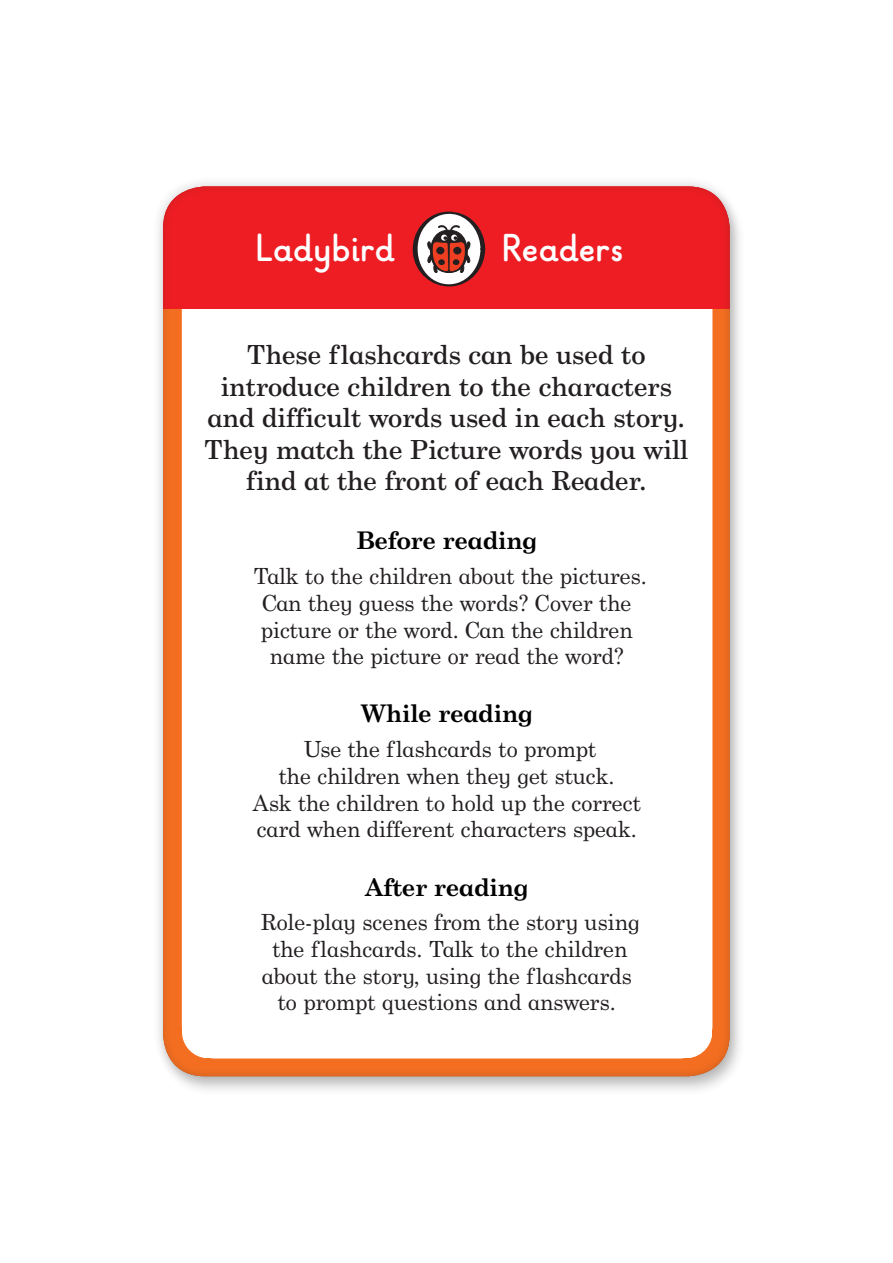
<style>
.page{position:relative;width:893px;height:1263px;background:#fff}
.page>*{position:absolute;margin:0;border:0;box-sizing:border-box;transform-origin:0 0}
.t1{font:700 39px "Ladybird Learning";color:#fff}
.t2{font:500 26.25px "Century Schlbk Penguin Inf";color:#231f20}
.heading{font:700 24.3px "Century Schlbk Penguin Inf";color:#000}
.t3{font:22.2px/26.7px "Century Schlbk Penguin Inf";color:#231f20;text-align:center}
</style>
<div class="page">
<div style="left:0;top:0;width:893px;height:1263px;background:#231f20;opacity:.25"></div>
<p class="t1" style="left:255px;top:226px;width:141px">Ladybird</p>
<p class="t1" style="left:502px;top:226px;width:123px">Readers</p>
<p class="t2" style="left:247px;top:338px;width:400px">These flashcards can be used to</p>
<p class="t2" style="left:221px;top:370px;width:453px">introduce children to the characters</p>
<p class="t2" style="left:208px;top:401px;width:479px">and difficult words used in each story.</p>
<p class="t2" style="left:204px;top:433px;width:485px">They match the Picture words you will</p>
<p class="t2" style="left:246px;top:465px;width:402px">find at the front of each Reader.</p>
<p class="heading" style="left:356px;top:526px;width:182px">Before reading</p>
<p class="t3" style="left:254px;top:562px;width:395px">Talk to the children about the pictures.</p>
<p class="t3" style="left:261px;top:589px;width:373px">Can they guess the words? Cover the picture or the word. Can the children name the picture or read the word?</p>
<p class="heading" style="left:361px;top:699px;width:173px">While reading</p>
<p class="t3" style="left:253px;top:735px;width:390px">Use the flashcards to prompt<br>the children when they get stuck.<br>Ask the children to hold up the correct card when different characters speak.</p>
<p class="heading" style="left:365px;top:872px;width:165px">After reading</p>
<p class="t3" style="left:261px;top:908px;width:380px">Role-play scenes from the story using</p>
<p class="t3" style="left:262px;top:935px;width:372px">the flashcards. Talk to the children about the story, using the flashcards to prompt questions and answers.</p>
</div>
